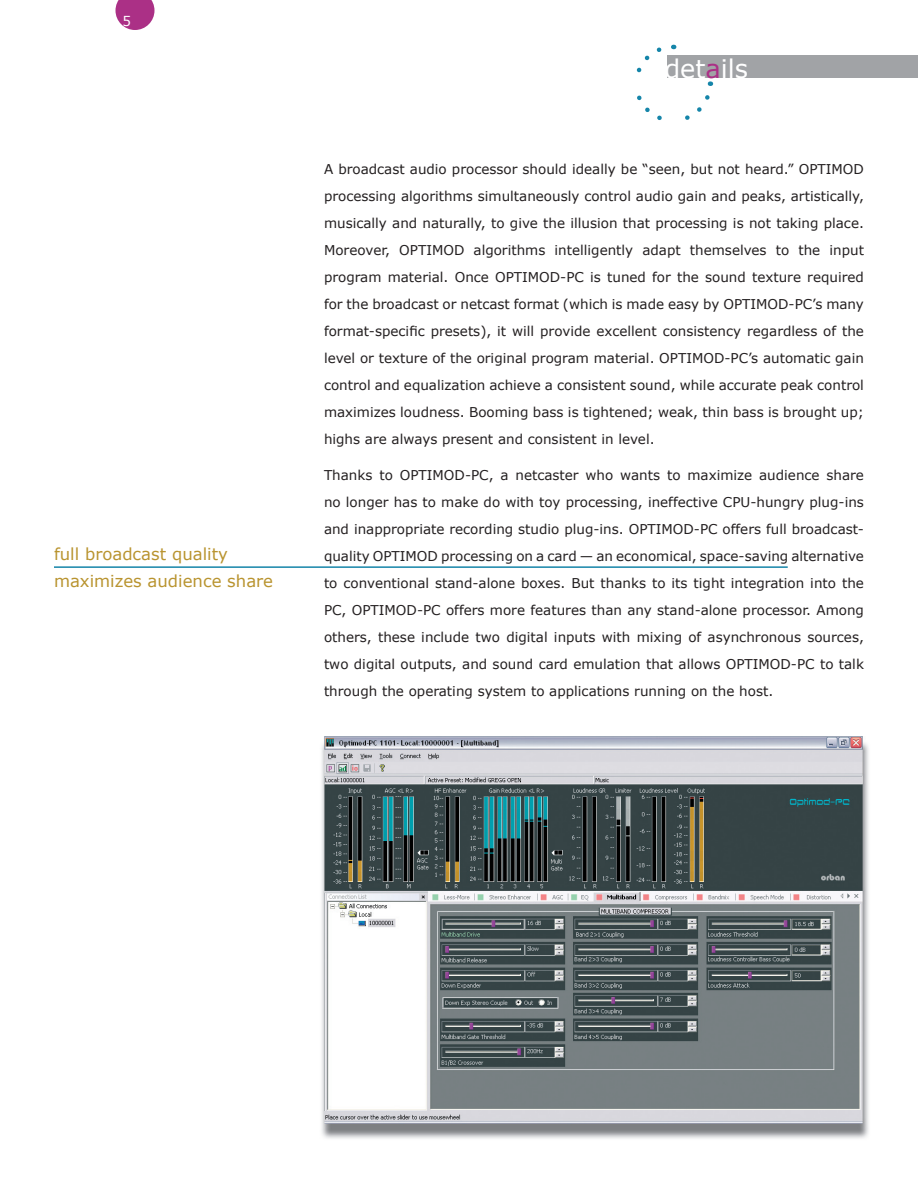
<style>
.page{position:relative;width:918px;height:1188px;background:#fff}
.page>*{position:absolute;margin:0;border:0;box-sizing:border-box;transform-origin:0 0}
.t1{font:25.5px "Verdana";color:#fff}
.t2{font:16.5px/27px "Verdana";color:#b99430}
.t3{font:13.5px/27px "Verdana";color:#231f20;text-align:justify}
.t4{font:13.5px "Verdana";color:#fff}
.s1{color:#ab3086}
</style>
<div class="page">
<svg style="left:116px;top:0;width:38px;height:30px"></svg>
<img style="left:321px;top:736px;width:548px;height:403px">
<hr style="left:54px;top:566px;width:734px;height:2px;background:#1585a9">
<div style="left:667px;top:55px;width:251px;height:23px;background:#a1a3a6"></div>
<svg style="left:636px;top:47px;width:26px;height:26px"></svg>
<svg style="left:637px;top:95px;width:25px;height:25px"></svg>
<svg style="left:685px;top:81px;width:29px;height:39px"></svg>
<p class="t4" style="left:123px;top:12px;width:10px">5</p>
<p class="t2" style="left:54px;top:540px;width:221px">full broadcast quality maximizes audience share</p>
<h1 class="t1" style="left:664px;top:52px;width:85px">det<span class="s1">a</span>ils</h1>
<p class="t3" style="left:324px;top:155px;width:542px">A broadcast audio processor should ideally be “seen, but not heard.” OPTIMOD processing algorithms simultaneously control audio gain and peaks, artistically, musically and naturally, to give the illusion that processing is not taking place.<br>Moreover, OPTIMOD algorithms intelligently adapt themselves to the input program material. Once OPTIMOD-PC is tuned for the sound texture required for the broadcast or netcast format (which is made easy by OPTIMOD-PC’s many format-specific presets), it will provide excellent consistency regardless of the level or texture of the original program material. OPTIMOD-PC’s automatic gain control and equalization achieve a consistent sound, while accurate peak control maximizes loudness. Booming bass is tightened; weak, thin bass is brought up; highs are always present and consistent in level.</p>
<p class="t3" style="left:324px;top:461px;width:542px">Thanks to OPTIMOD-PC, a netcaster who wants to maximize audience share no longer has to make do with toy processing, ineffective CPU-hungry plug-ins and inappropriate recording studio plug-ins. OPTIMOD-PC offers full broadcast&shy;quality OPTIMOD processing on a card — an economical, space-saving alternative to conventional stand-alone boxes. But thanks to its tight integration into the PC, OPTIMOD-PC offers more features than any stand-alone processor. Among others, these include two digital inputs with mixing of asynchronous sources, two digital outputs, and sound card emulation that allows OPTIMOD-PC to talk through the operating system to applications running on the host.</p>
</div>
